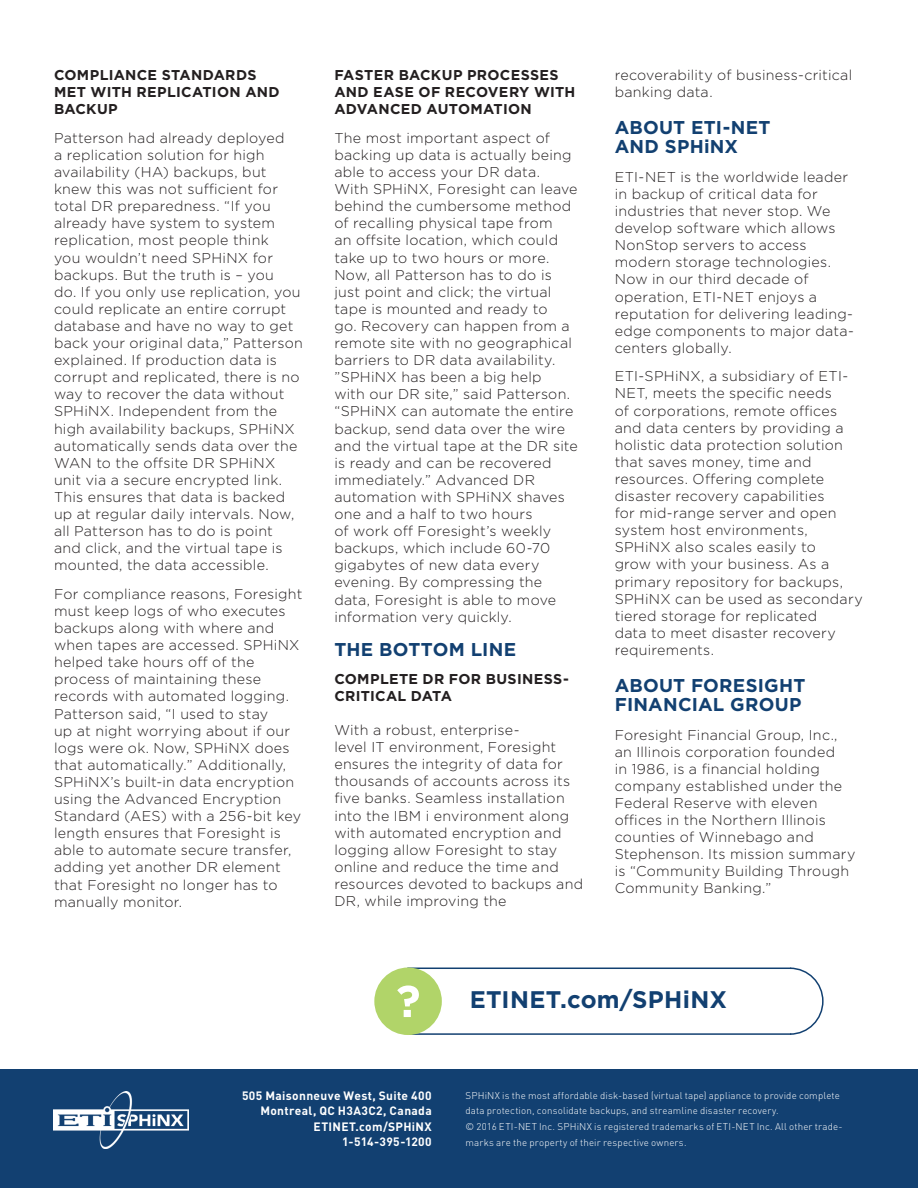
<style>
.page{position:relative;width:918px;height:1188px;background:#fff}
.page>*{position:absolute;margin:0;border:0;box-sizing:border-box;transform-origin:0 0}
.t1{font:700 24px "Gotham";letter-spacing:.015em;color:#124071}
.t2{font:700 18.6px/19.5px "Gotham";letter-spacing:.015em;color:#124071}
.t3{font:300 14.25px/17.1px "Gotham";letter-spacing:.015em;color:#231f20}
.t4{font:700 14.25px/17.1px "Gotham";letter-spacing:.02em;color:#231f20}
.t5{font:700 12px "DIN Pro";letter-spacing:.03em;color:#fff}
.t6{font:300 9.75px/15.8px "DIN Pro";letter-spacing:.015em;color:#fff}
</style>
<div class="page">
<div style="left:0;top:1070px;width:918px;height:118px;background:#124071"></div>
<div style="left:407px;top:968px;width:385px;height:67px;border:2px solid #124071"></div>
<div style="left:374px;top:968px;width:68px;height:67px;background:#b1d469;border-radius:50%"></div>
<svg style="left:397px;top:985px;width:22px;height:32px"></svg>
<svg style="left:789px;top:967px;width:35px;height:68px"></svg>
<img style="left:54px;top:1091px;width:135px;height:57px">
<p class="t4" style="left:54px;top:67px;width:227px">COMPLIANCE STANDARDS<br>MET WITH REPLICATION AND<br>BACKUP</p>
<p class="t3" style="left:54px;top:129px;width:232px">Patterson had already deployed a replication solution for high availability (HA) backups, but knew this was not sufficient for</p>
<p class="t3" style="left:54px;top:197px;width:223px">total DR preparedness. “If you already have system to system</p>
<p class="t3" style="left:54px;top:232px;width:250px">replication, most people think<br>you wouldn’t need SPHiNX for backups. But the truth is – you<br>do. If you only use replication, you could replicate an entire corrupt database and have no way to get back your original data,” Patterson explained. If production data is corrupt and replicated, there is no way to recover the data without<br>SPHiNX. Independent from the high availability backups, SPHiNX automatically sends data over the<br>WAN to the offsite DR SPHiNX unit via a secure encrypted link.<br>This ensures that data is backed up at regular daily intervals. Now, all Patterson has to do is point and click, and the virtual tape is mounted, the data accessible.</p>
<p class="t3" style="left:54px;top:585px;width:250px">For compliance reasons, Foresight must keep logs of who executes backups along with where and when tapes are accessed. SPHiNX helped take hours off of the process of maintaining these records with automated logging.<br>Patterson said, “I used to stay<br>up at night worrying about if our logs were ok. Now, SPHiNX does that automatically.” Additionally,<br>SPHiNX’s built-in data encryption using the Advanced Encryption<br>Standard (AES) with a 256-bit key length ensures that Foresight is able to automate secure transfer, adding yet another DR element that Foresight no longer has to manually monitor.</p>
<p class="t4" style="left:334px;top:67px;width:243px">FASTER BACKUP PROCESSES<br>AND EASE OF RECOVERY WITH<br>ADVANCED AUTOMATION</p>
<p class="t3" style="left:334px;top:129px;width:245px">The most important aspect of backing up data is actually being able to access your DR data.<br>With SPHiNX, Foresight can leave behind the cumbersome method of recalling physical tape from<br>an offsite location, which could take up to two hours or more.<br>Now, all Patterson has to do is just point and click; the virtual tape is mounted and ready to<br>go. Recovery can happen from a remote site with no geographical barriers to DR data availability. ”SPHiNX has been a big help<br>with our DR site,” said Patterson. “SPHiNX can automate the entire backup, send data over the wire and the virtual tape at the DR site is ready and can be recovered immediately.” Advanced DR automation with SPHiNX shaves one and a half to two hours<br>of work off Foresight’s weekly backups, which include 60-70 gigabytes of new data every evening. By compressing the data, Foresight is able to move information very quickly.</p>
<p class="t2" style="left:334px;top:639px;width:183px">THE BOTTOM LINE</p>
<p class="t4" style="left:334px;top:671px;width:236px">COMPLETE DR FOR BUSINESS-<br>CRITICAL DATA</p>
<p class="t3" style="left:334px;top:721px;width:250px">With a robust, enterprise-<br>level IT environment, Foresight ensures the integrity of data for thousands of accounts across its five banks. Seamless installation into the IBM i environment along with automated encryption and logging allow Foresight to stay online and reduce the time and resources devoted to backups and<br>DR, while improving the</p>
<p class="t3" style="left:615px;top:66px;width:239px">recoverability of business-critical banking data.</p>
<p class="t2" style="left:615px;top:117px;width:157px">ABOUT ETI-NET</p>
<p class="t2" style="left:615px;top:137px;width:125px">AND SPHiNX</p>
<p class="t3" style="left:615px;top:168px;width:241px">ETI-NET is the worldwide leader in backup of critical data for industries that never stop. We develop software which allows<br>NonStop servers to access modern storage technologies.<br>Now in our third decade of operation, ETI-NET enjoys a reputation for delivering leading&shy;edge components to major data-</p>
<p class="t3" style="left:615px;top:339px;width:119px">centers globally.</p>
<p class="t3" style="left:615px;top:367px;width:250px">ETI-SPHiNX, a subsidiary of ETI-<br>NET, meets the specific needs<br>of corporations, remote offices and data centers by providing a holistic data protection solution that saves money, time and resources. Offering complete disaster recovery capabilities<br>for mid-range server and open system host environments,<br>SPHiNX also scales easily to<br>grow with your business. As a primary repository for backups,<br>SPHiNX can be used as secondary tiered storage for replicated<br>data to meet disaster recovery requirements.</p>
<p class="t2" style="left:615px;top:675px;width:192px">ABOUT FORESIGHT<br>FINANCIAL GROUP</p>
<p class="t3" style="left:615px;top:726px;width:242px">Foresight Financial Group, Inc., an Illinois corporation founded<br>in 1986, is a financial holding company established under the<br>Federal Reserve with eleven offices in the Northern Illinois counties of Winnebago and<br>Stephenson. Its mission summary is “Community Building Through<br>Community Banking.”</p>
<p class="t1" style="left:470px;top:984px;width:259px">ETINET.com/SPHiNX</p>
<p class="t5" style="left:242px;top:1088px;width:191px">505 Maisonneuve West, Suite 400</p>
<p class="t5" style="left:260px;top:1103px;width:173px">Montreal, QC H3A3C2, Canada</p>
<p class="t5" style="left:314px;top:1118px;width:120px">ETINET.com/SPHiNX</p>
<p class="t5" style="left:342px;top:1133px;width:91px">1-514-395-1200</p>
<p class="t6" style="left:466px;top:1087px;width:376px">SPHiNX is the most affordable disk-based (virtual tape) appliance to provide complete</p>
<p class="t6" style="left:466px;top:1103px;width:315px">data protection, consolidate backups, and streamline disaster recovery.</p>
<p class="t6" style="left:466px;top:1118px;width:379px">© 2016 ETI-NET Inc. SPHiNX is registered trademarks of ETI-NET Inc. All other trade&shy;marks are the property of their respective owners.</p>
</div>
